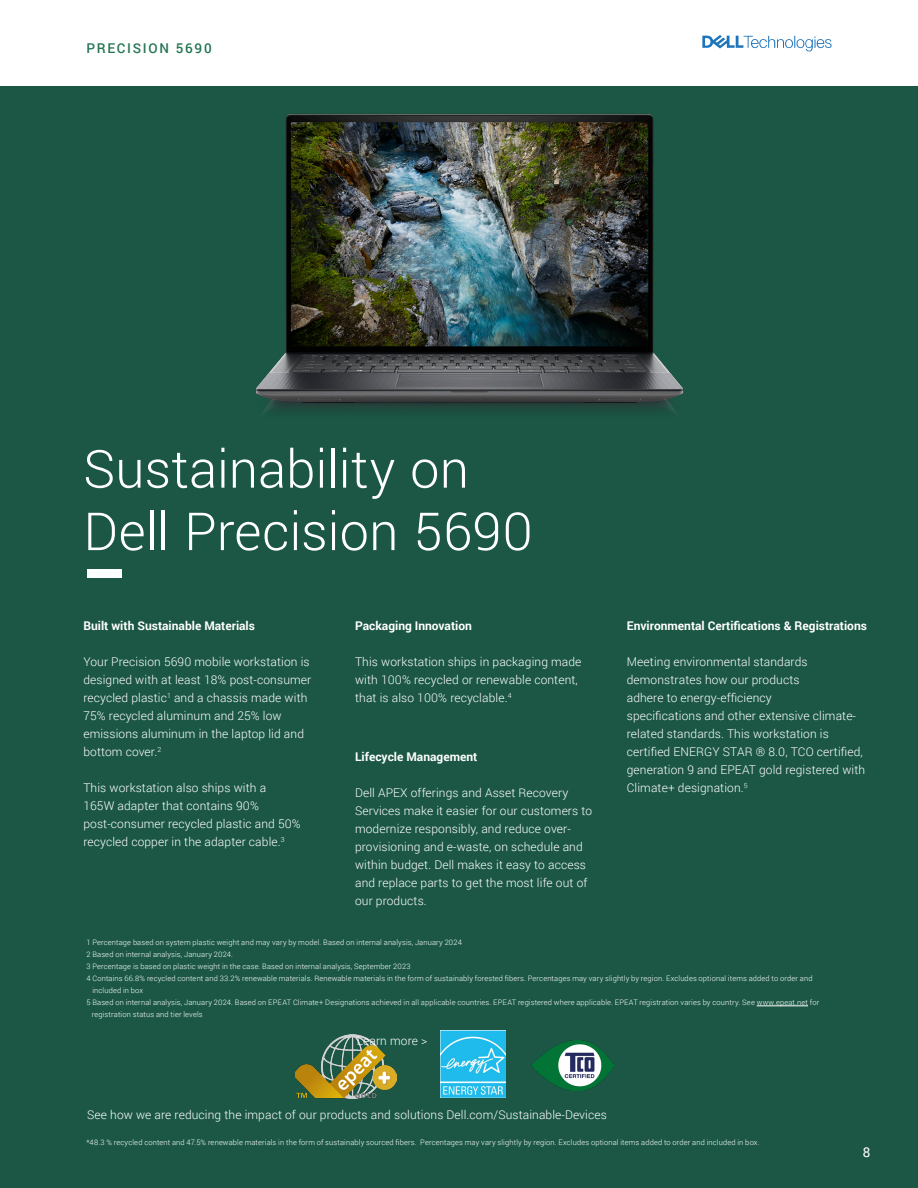
<style>
.page{position:relative;width:918px;height:1188px;background:#fff}
.page>*{position:absolute;margin:0;border:0;box-sizing:border-box;transform-origin:0 0}
.t1{font:300 52.5px/62.4px "Roboto";letter-spacing:.005em;color:#fff}
.t2{font:500 13.5px "Roboto";letter-spacing:.13em;color:#247554}
.t3{font:13.5px "Roboto";color:#fff}
.t4{font:300 12px/18px "Roboto";letter-spacing:.01em;color:#fff}
.t5{font:700 12px "Roboto";color:#fff}
.t6{font:300 7.5px/12px "Roboto";letter-spacing:.02em;color:#fff}
</style>
<div class="page">
<div style="left:0;top:86px;width:918px;height:1102px;background:#1b5744"></div>
<div style="left:87px;top:570px;width:34px;height:8px;background:#fff"></div>
<hr style="left:757px;top:1006px;width:51px;height:1px;background:#fff">
<svg style="left:702px;top:35px;width:130px;height:16px"></svg>
<img style="left:531px;top:1040px;width:83px;height:51px">
<img style="left:255px;top:114px;width:429px;height:298px">
<img style="left:296px;top:1035px;width:100px;height:64px">
<img style="left:440px;top:1031px;width:65px;height:66px">
<p class="t2" style="left:86px;top:39px;width:127px">PRECISION 5690</p>
<p class="t1" style="left:83px;top:436px;width:451px">Sustainability on<br>Dell Precision 5690</p>
<p class="t5" style="left:83px;top:617px;width:173px">Built with Sustainable Materials</p>
<p class="t4" style="left:83px;top:652px;width:229px">Your Precision 5690 mobile workstation is designed with at least 18% post-consumer recycled plastic<sup>1</sup> and a chassis made with 75% recycled aluminum and 25% low emissions aluminum in the laptop lid and bottom cover.<sup>2</sup></p>
<p class="t4" style="left:83px;top:778px;width:219px">This workstation also ships with a<br>165W adapter that contains 90% post-consumer recycled plastic and 50% recycled copper in the adapter cable.<sup>3</sup></p>
<p class="t5" style="left:355px;top:617px;width:118px">Packaging Innovation</p>
<p class="t4" style="left:355px;top:652px;width:228px">This workstation ships in packaging made with 100% recycled or renewable content, that is also 100% recyclable.<sup>4</sup></p>
<p class="t5" style="left:355px;top:749px;width:124px">Lifecycle Management</p>
<p class="t4" style="left:355px;top:784px;width:239px">Dell APEX offerings and Asset Recovery Services make it easier for our customers to modernize responsibly, and reduce over&shy;provisioning and e-waste, on schedule and within budget. Dell makes it easy to access and replace parts to get the most life out of our products.</p>
<p class="t5" style="left:627px;top:617px;width:242px">Environmental Certifications &amp; Registrations</p>
<p class="t4" style="left:627px;top:652px;width:182px">Meeting environmental standards demonstrates how our products</p>
<p class="t4" style="left:627px;top:688px;width:147px">adhere to energy-efficiency</p>
<p class="t4" style="left:627px;top:706px;width:240px">specifications and other extensive climate&shy;related standards. This workstation is certified ENERGY STAR ® 8.0, TCO certified, generation 9 and EPEAT gold registered with Climate+ designation.<sup>5</sup></p>
<p class="t6" style="left:86px;top:936px;width:377px">1 Percentage based on system plastic weight and may vary by model. Based on internal analysis, January 2024</p>
<p class="t6" style="left:86px;top:948px;width:148px">2 Based on internal analysis, January 2024.</p>
<p class="t6" style="left:86px;top:960px;width:326px">3 Percentage is based on plastic weight in the case. Based on internal analysis, September 2023</p>
<p class="t6" style="left:92px;top:972px;width:722px;text-indent:-6px">4 Contains 66.8% recycled content and 33.2% renewable materials. Renewable materials in the form of sustainably forested fibers. Percentages may vary slightly by region. Excludes optional items added to order and included in box</p>
<p class="t6" style="left:92px;top:996px;width:729px;text-indent:-5px">5 Based on internal analysis, January 2024. Based on EPEAT Climate+ Designations achieved in all applicable countries. EPEAT registered where applicable. EPEAT registration varies by country. See www.epeat.net for registration status and tier levels</p>
<p class="t4" style="left:357px;top:1031px;width:72px">Learn more &gt;</p>
<p class="t4" style="left:87px;top:1106px;width:521px">See how we are reducing the impact of our products and solutions Dell.com/Sustainable-Devices</p>
<p class="t6" style="left:86px;top:1136px;width:675px">*48.3 % recycled content and 47.5% renewable materials in the form of sustainably sourced fibers. Percentages may vary slightly by region. Excludes optional items added to order and included in box.</p>
<p class="t3" style="left:863px;top:1143px;width:9px">8</p>
</div>
